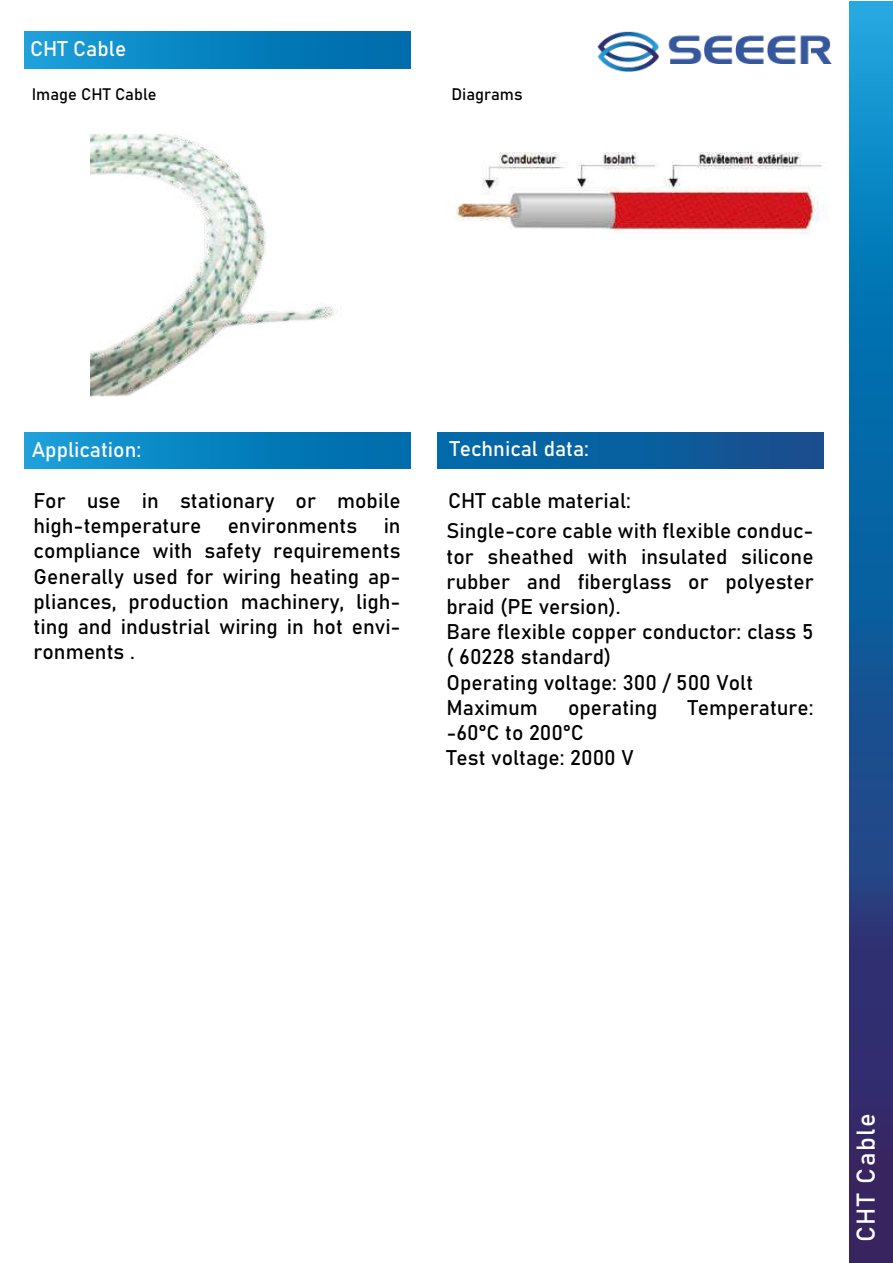
<style>
.page{position:relative;width:893px;height:1263px;background:#fff}
.page>*{position:absolute;margin:0;border:0;box-sizing:border-box;transform-origin:0 0}
.t1{font:25.5px "Bahnschrift";letter-spacing:.065em;color:#fff}
.t2{font:21px/25.2px "Bahnschrift";color:#010101}
.t3{font:21px "Bahnschrift";color:#fff}
.t4{font:16.5px "Bahnschrift";color:#010101}
</style>
<div class="page">
<svg style="left:849px;top:1px;width:44px;height:1262px;background:#195998"></svg>
<div style="left:24px;top:32px;width:386px;height:36px;background:linear-gradient(to right,#199fd9,#0068a8)"></div>
<div style="left:24px;top:433px;width:386px;height:35px;background:linear-gradient(to right,#199fd9,#0068a8)"></div>
<div style="left:437px;top:433px;width:386px;height:35px;background:linear-gradient(to right,#006dac,#194e8e)"></div>
<img style="left:597px;top:32px;width:235px;height:39px">
<img style="left:90px;top:134px;width:248px;height:262px">
<img style="left:448px;top:152px;width:377px;height:82px">
<p class="t3" style="left:30px;top:33px;width:97px">CHT Cable</p>
<p class="t4" style="left:32px;top:82px;width:126px">Image CHT Cable</p>
<p class="t4" style="left:451px;top:81px;width:73px">Diagrams</p>
<p class="t3" style="left:32px;top:434px;width:111px">Application:</p>
<p class="t3" style="left:450px;top:432px;width:141px">Technical data:</p>
<p class="t2" style="left:446px;top:484px;width:369px;line-height:30.2px">CHT cable material:<br>Single-core cable with flexible conduc-</p>
<p class="t2" style="left:446px;top:542px;width:369px">tor sheathed with insulated silicone rubber and fiberglass or polyester braid (PE version).<br>Bare flexible copper conductor: class 5 ( 60228 standard)<br>Operating voltage: 300 / 500 Volt<br>Maximum</p>
<p class="t2" style="left:34px;top:487px;width:369px">For use in stationary or mobile high-temperature</p>
<p class="t2" style="left:34px;top:512px;width:369px;text-align:justify;text-indent:350px">in compliance with safety requirements Generally used for wiring heating ap&shy;pliances, production machinery, ligh&shy;ting and industrial wiring in hot envi&shy;ronments .</p>
<p class="t2" style="left:228px;top:512px;width:131px">environments</p>
<p class="t2" style="left:568px;top:693px;width:91px">operating</p>
<p class="t2" style="left:688px;top:693px;width:127px">Temperature:</p>
<p class="t2" style="left:446px;top:718px;width:189px">-60°C to 200°C<br>Test voltage: 2000 V</p>
<p class="t1" style="left:846px;top:1242px;width:131px;rotate:-90deg">CHT Cable</p>
</div>
